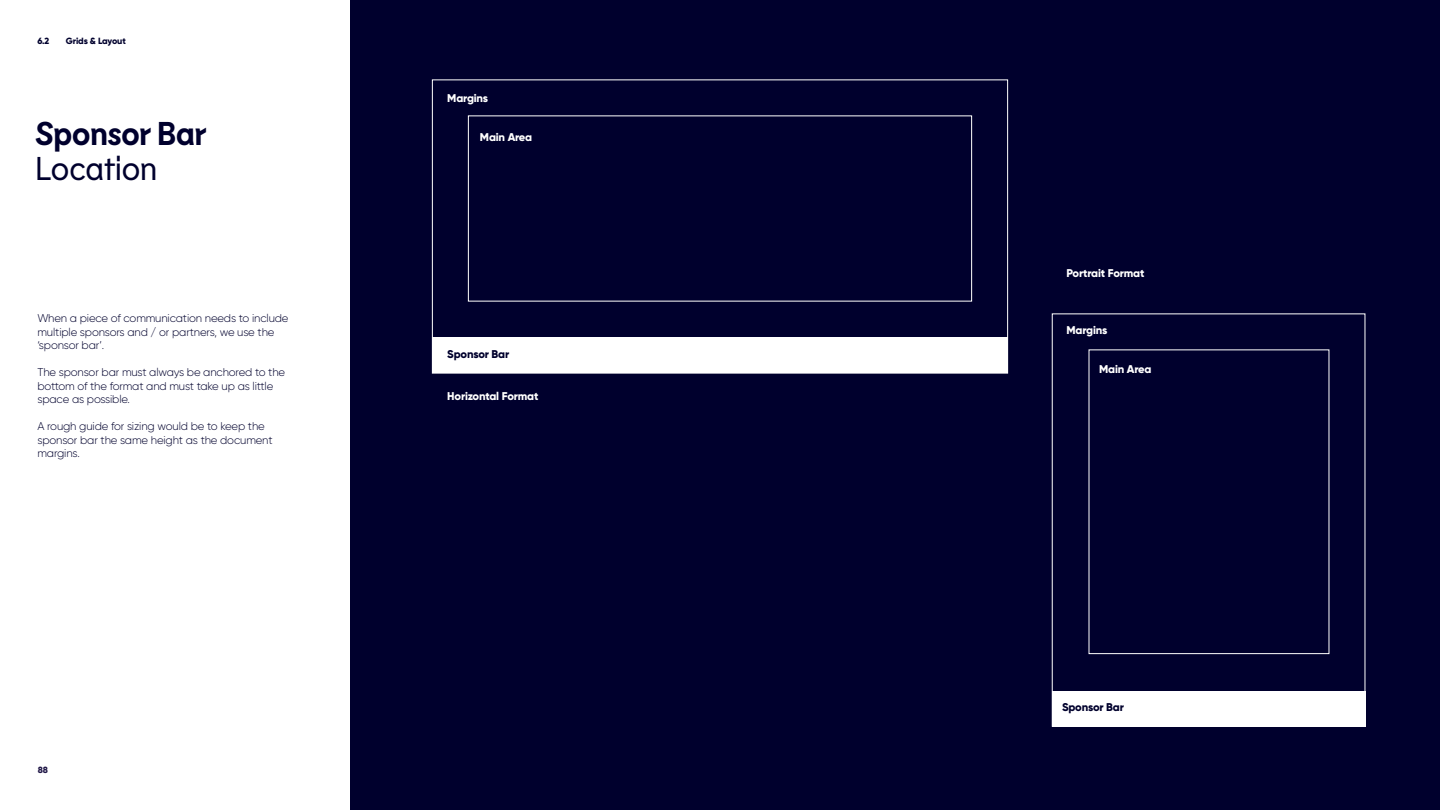
<style>
.page{position:relative;width:1440px;height:810px;background:#fff}
.page>*{position:absolute;margin:0;border:0;box-sizing:border-box;transform-origin:0 0}
.t1{font:700 32.92px "Lemur";letter-spacing:-.02em;color:#00002d}
.t2{font:32.92px "Lemur";letter-spacing:-.025em;color:#00002d}
.t3{font:300 11.25px/13.5px "Gilroy";letter-spacing:-.015em;color:#00002d}
.t4{font:800 11.25px "Gilroy";letter-spacing:-.015em;color:#fff}
.t5{font:800 11.25px "Gilroy";letter-spacing:-.015em;color:#00002d}
.t6{font:800 9px "Gilroy";letter-spacing:-.015em;color:#00002d}
.t7{font:800 9px "Gilroy";color:#201747}
</style>
<div class="page">
<div style="left:351px;top:0;width:1089px;height:810px;background:#00002d"></div>
<div style="left:432px;top:338px;width:576px;height:36px;background:#fff"></div>
<div style="left:1052px;top:691px;width:313px;height:36px;background:#fff"></div>
<p class="t6" style="left:37px;top:35px;width:13px">6.2</p>
<p class="t6" style="left:66px;top:35px;width:61px">Grids &amp; Layout</p>
<h1 class="t1" style="left:35px;top:112px;width:173px">Sponsor Bar</h1>
<h1 class="t2" style="left:35px;top:148px;width:124px">Location</h1>
<p class="t3" style="left:38px;top:312px;width:253px">When a piece of communication needs to include multiple sponsors and / or partners, we use the ‘sponsor bar’.</p>
<p class="t3" style="left:38px;top:366px;width:249px">The sponsor bar must always be anchored to the bottom of the format and must take up as little space as possible.</p>
<p class="t3" style="left:38px;top:420px;width:237px">A rough guide for sizing would be to keep the sponsor bar the same height as the document margins.</p>
<p class="t7" style="left:38px;top:764px;width:12px">88</p>
<p class="t4" style="left:447px;top:91px;width:42px">Margins</p>
<p class="t4" style="left:480px;top:130px;width:54px">Main Area</p>
<p class="t5" style="left:447px;top:347px;width:63px">Sponsor Bar</p>
<p class="t4" style="left:447px;top:389px;width:93px">Horizontal Format</p>
<p class="t4" style="left:1067px;top:266px;width:79px">Portrait Format</p>
<p class="t4" style="left:1067px;top:323px;width:42px">Margins</p>
<p class="t4" style="left:1099px;top:362px;width:54px">Main Area</p>
<p class="t5" style="left:1062px;top:700px;width:63px">Sponsor Bar</p>
</div>
